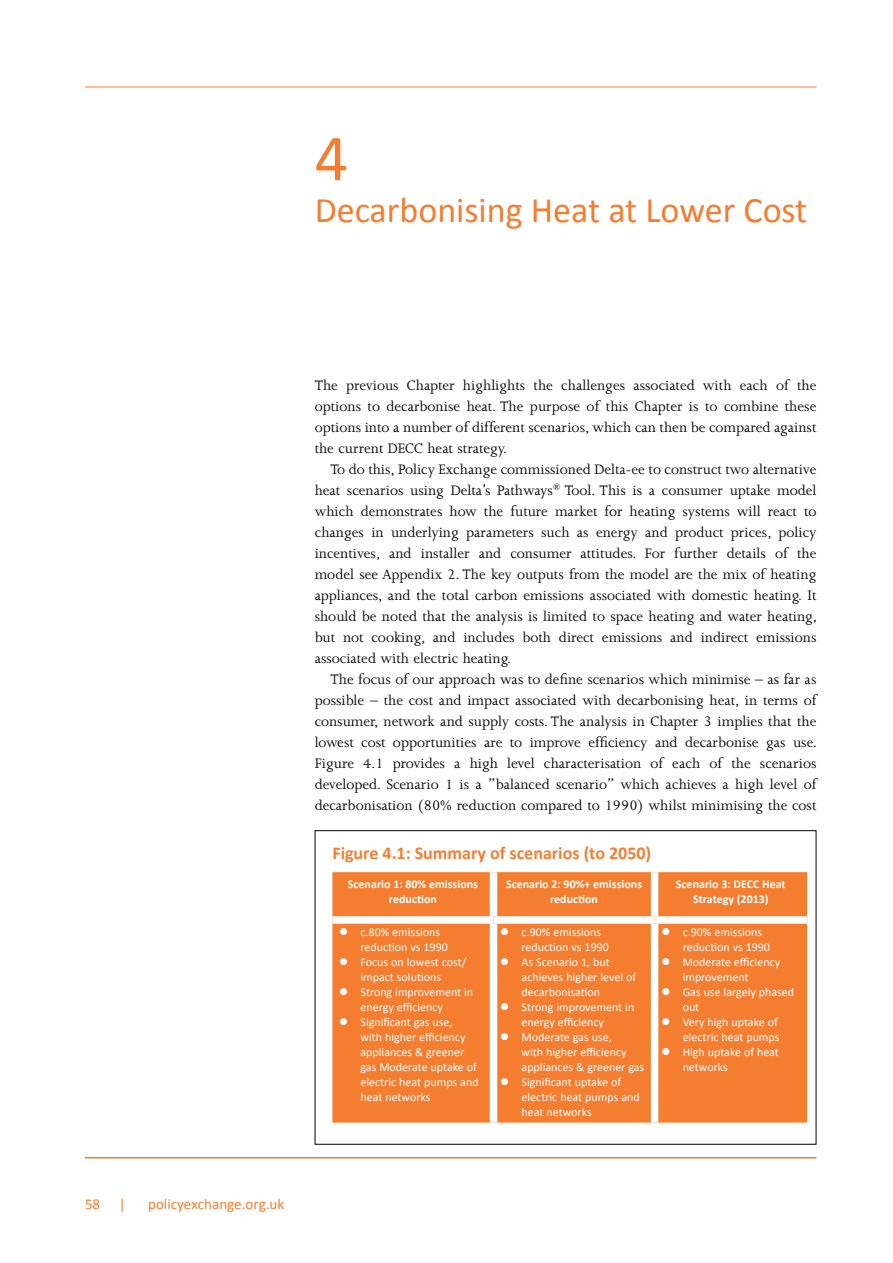
<style>
.page{position:relative;width:893px;height:1263px;background:#fff}
.page>*{position:absolute;margin:0;border:0;box-sizing:border-box;transform-origin:0 0}
.t1{font:66px "Calibri";color:#f47d30}
.t2{font:36px "Calibri";color:#f47d30}
.t3{font:700 18px "Calibri";color:#f47d30}
.t4{font:15.75px/21px "Joanna MT Std";color:#000;text-align:justify}
.t5{font:15px "Calibri";color:#f47d30}
.t6{font:12px/15px "Calibri";color:#fff}
.t7{font:700 12px/15px "Calibri";color:#fff;text-align:center}
</style>
<div class="page">
<hr style="left:85px;top:87px;width:731px;height:1px;background:#f47d30">
<hr style="left:85px;top:1157px;width:731px;height:1px;background:#f47d30">
<div style="left:332px;top:872px;width:475px;height:44px;background:#f47d30"></div>
<div style="left:332px;top:924px;width:475px;height:198px;background:#f47d30"></div>
<div style="left:490px;top:872px;width:7px;height:44px;background:#fff"></div>
<div style="left:651px;top:872px;width:7px;height:44px;background:#fff"></div>
<div style="left:490px;top:924px;width:7px;height:198px;background:#fff"></div>
<div style="left:651px;top:924px;width:7px;height:198px;background:#fff"></div>
<div style="left:315px;top:830px;width:501px;height:314px;border:1px solid #000"></div>
<svg style="left:340px;top:928px;width:7px;height:7px"></svg>
<svg style="left:340px;top:958px;width:7px;height:7px"></svg>
<svg style="left:340px;top:988px;width:7px;height:7px"></svg>
<svg style="left:340px;top:1018px;width:7px;height:7px"></svg>
<svg style="left:501px;top:928px;width:7px;height:7px"></svg>
<svg style="left:501px;top:958px;width:7px;height:7px"></svg>
<svg style="left:501px;top:1003px;width:7px;height:7px"></svg>
<svg style="left:501px;top:1033px;width:7px;height:7px"></svg>
<svg style="left:501px;top:1078px;width:7px;height:7px"></svg>
<svg style="left:662px;top:928px;width:7px;height:7px"></svg>
<svg style="left:662px;top:958px;width:7px;height:7px"></svg>
<svg style="left:662px;top:988px;width:7px;height:7px"></svg>
<svg style="left:662px;top:1018px;width:7px;height:7px"></svg>
<svg style="left:662px;top:1048px;width:7px;height:7px"></svg>
<h1 class="t1" style="left:315px;top:117px;width:35px">4</h1>
<h2 class="t2" style="left:315px;top:188px;width:494px">Decarbonising Heat at Lower Cost</h2>
<p class="t4" style="left:315px;top:375px;width:503px">The previous Chapter highlights the challenges associated with each of the options to decarbonise heat. The purpose of this Chapter is to combine these options into a number of different scenarios, which can then be compared against the current DECC heat strategy.</p>
<p class="t4" style="left:315px;top:459px;width:504px;text-indent:16px">To do this, Policy Exchange commissioned Delta-ee to construct two alternative heat scenarios using Delta’s Pathways<sup>®</sup> Tool. This is a consumer uptake model which demonstrates how the future market for heating systems will react to changes in underlying parameters such as energy and product prices, policy incentives, and installer and consumer attitudes. For further details of the model see Appendix 2. The key outputs from the model are the mix of heating appliances, and the total carbon emissions associated with domestic heating. It should be noted that the analysis is limited to space heating and water heating, but not cooking, and includes both direct emissions and indirect emissions associated with electric heating.</p>
<p class="t4" style="left:315px;top:669px;width:504px;text-indent:16px">The focus of our approach was to define scenarios which minimise – as far as possible – the cost and impact associated with decarbonising heat, in terms of consumer, network and supply costs. The analysis in Chapter 3 implies that the lowest cost opportunities are to improve efficiency and decarbonise gas use.<br>Figure 4.1 provides a high level characterisation of each of the scenarios developed. Scenario 1 is a ”balanced scenario” which achieves a high level of decarbonisation (80% reduction compared to 1990) whilst minimising the cost</p>
<p class="t3" style="left:332px;top:842px;width:320px">Figure 4.1: Summary of scenarios (to 2050)</p>
<p class="t7" style="left:348px;top:876px;width:132px">Scenario 1: 80% emissions reduction</p>
<p class="t7" style="left:506px;top:876px;width:138px">Scenario 2: 90%+ emissions reduction</p>
<p class="t7" style="left:676px;top:876px;width:111px">Scenario 3: DECC Heat<br>Strategy (2013)</p>
<p class="t6" style="left:360px;top:924px;width:120px">c.80% emissions reduction vs 1990<br>Focus on lowest cost/ impact solutions<br>Strong improvement in energy efficiency<br>Significant gas use,<br>with higher efficiency appliances &amp; greener gas Moderate uptake of electric heat pumps and heat networks</p>
<p class="t6" style="left:522px;top:924px;width:124px">c.90% emissions reduction vs 1990<br>As Scenario 1, but achieves higher level of decarbonisation<br>Strong improvement in energy efficiency<br>Moderate gas use,<br>with higher efficiency appliances &amp; greener gas<br>Significant uptake of electric heat pumps and heat networks</p>
<p class="t6" style="left:683px;top:924px;width:113px">c.90% emissions reduction vs 1990<br>Moderate efficiency improvement<br>Gas use largely phased out<br>Very high uptake of electric heat pumps<br>High uptake of heat networks</p>
<p class="t5" style="left:85px;top:1195px;width:42px">58 |</p>
<p class="t5" style="left:148px;top:1195px;width:138px">policyexchange.org.uk</p>
</div>
